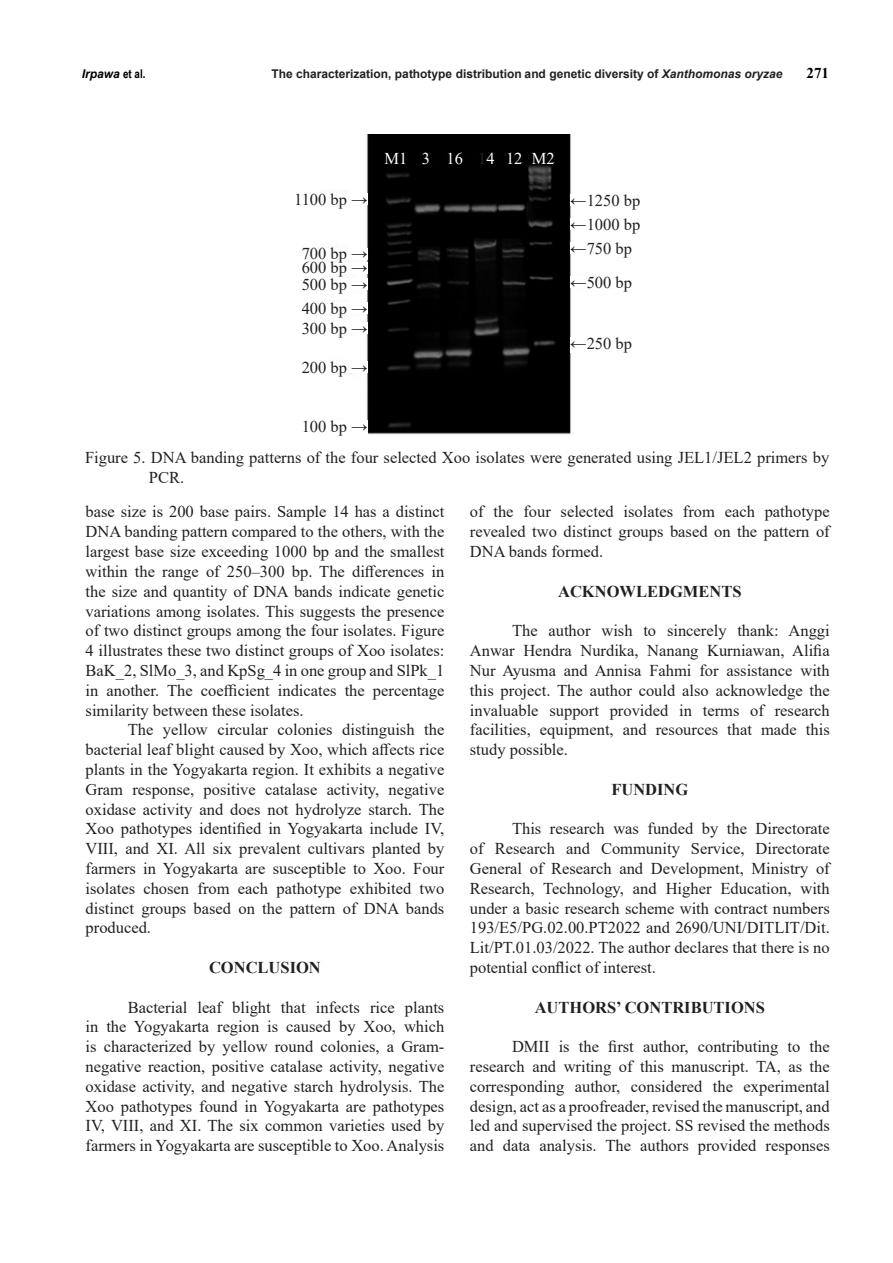
<style>
.page{position:relative;width:893px;height:1263px;background:#fff}
.page>*{position:absolute;margin:0;border:0;box-sizing:border-box;transform-origin:0 0}
.t1{font:16.5px/19.8px "Times New Roman";color:#231f20;text-align:justify}
.t2{font:700 16.5px "Times New Roman";color:#231f20}
.t3{font:16.5px "Times New Roman";color:#fff}
.t4{font:700 15px "Times New Roman";color:#000}
.t5{font:700 12px "Arial";color:#231f20}
.t6{font:italic 700 12px "Arial";color:#000}
.s1{font-family:"Arial Narrow";font-style:normal}
.s2{font-style:italic}
.s3{color:#fff}
</style>
<div class="page">
<img style="left:350px;top:135px;width:221px;height:299px">
<div style="left:302px;top:420px;width:66px;height:18px;background:#fff"></div>
<div style="left:302px;top:361px;width:66px;height:12px;background:#fff"></div>
<div style="left:302px;top:322px;width:66px;height:12px;background:#fff"></div>
<div style="left:302px;top:303px;width:66px;height:11px;background:#fff"></div>
<div style="left:302px;top:278px;width:66px;height:12px;background:#fff"></div>
<div style="left:302px;top:262px;width:66px;height:11px;background:#fff"></div>
<div style="left:294px;top:193px;width:74px;height:12px;background:#fff"></div>
<div style="left:570px;top:194px;width:70px;height:12px;background:#fff"></div>
<div style="left:570px;top:218px;width:70px;height:12px;background:#fff"></div>
<div style="left:570px;top:242px;width:62px;height:12px;background:#fff"></div>
<div style="left:570px;top:276px;width:62px;height:12px;background:#fff"></div>
<div style="left:570px;top:337px;width:62px;height:15px;background:#fff"></div>
<div style="left:302px;top:248px;width:66px;height:11px;background:#fff"></div>
<div style="left:384px;top:152px;width:23px;height:12px;background:#010102"></div>
<div style="left:506px;top:152px;width:16px;height:12px;background:#010102"></div>
<div style="left:478px;top:152px;width:17px;height:12px;background:#010102"></div>
<div style="left:446px;top:152px;width:17px;height:12px;background:#010102"></div>
<div style="left:422px;top:152px;width:8px;height:12px;background:#010102"></div>
<div style="left:532px;top:152px;width:23px;height:12px;background:#010102"></div>
<p class="t6" style="left:82px;top:66px;width:65px">Irpawa <span class="s1">et al.</span></p>
<p class="t5" style="left:272px;top:65px;width:512px">The characterization, pathotype distribution and genetic diversity of <span class="s2">Xanthomonas oryzae</span></p>
<p class="t4" style="left:807px;top:62px;width:24px">271</p>
<p class="t3" style="left:384px;top:147px;width:24px">M1</p>
<p class="t3" style="left:422px;top:147px;width:10px">3</p>
<p class="t3" style="left:446px;top:147px;width:18px">16</p>
<p class="t1" style="left:478px;top:148px;width:18px">1<span class="s3">4</span></p>
<p class="t3" style="left:506px;top:147px;width:18px">12</p>
<p class="t3" style="left:532px;top:147px;width:24px">M2</p>
<p class="t1" style="left:294px;top:189px;width:75px">1100 bp →</p>
<p class="t1" style="left:570px;top:190px;width:72px">←1250 bp</p>
<p class="t1" style="left:570px;top:214px;width:72px">←1000 bp</p>
<p class="t1" style="left:570px;top:238px;width:63px">←750 bp</p>
<p class="t1" style="left:570px;top:272px;width:63px">←500 bp</p>
<p class="t1" style="left:302px;top:243px;width:67px">700 bp →</p>
<p class="t1" style="left:302px;top:257px;width:67px">600 bp →</p>
<p class="t1" style="left:302px;top:274px;width:67px">500 bp →</p>
<p class="t1" style="left:302px;top:298px;width:67px">400 bp →</p>
<p class="t1" style="left:302px;top:318px;width:67px">300 bp →</p>
<p class="t1" style="left:302px;top:357px;width:67px">200 bp →</p>
<p class="t1" style="left:302px;top:416px;width:67px">100 bp →</p>
<p class="t1" style="left:570px;top:333px;width:63px">←250 bp</p>
<p class="t1" style="left:149px;top:447px;width:682px;text-indent:-64px">Figure 5. DNA banding patterns of the four selected Xoo isolates were generated using JEL1/JEL2 primers by<br>PCR.</p>
<p class="t1" style="left:86px;top:501px;width:360px">base size is 200 base pairs. Sample 14 has a distinct DNA banding pattern compared to the others, with the largest base size exceeding 1000 bp and the smallest within the range of 250–300 bp. The differences in the size and quantity of DNA bands indicate genetic variations among isolates. This suggests the presence of two distinct groups among the four isolates. Figure 4 illustrates these two distinct groups of Xoo isolates:<br>BaK_2, SlMo_3, and KpSg_4 in one group and SlPk_1 in another. The coefficient indicates the percentage similarity between these isolates.</p>
<p class="t1" style="left:86px;top:719px;width:360px;text-indent:42px">The yellow circular colonies distinguish the bacterial leaf blight caused by Xoo, which affects rice plants in the Yogyakarta region. It exhibits a negative Gram response, positive catalase activity, negative oxidase activity and does not hydrolyze starch. The Xoo pathotypes identified in Yogyakarta include IV, VIII, and XI. All six prevalent cultivars planted by farmers in Yogyakarta are susceptible to Xoo. Four isolates chosen from each pathotype exhibited two distinct groups based on the pattern of DNA bands produced.</p>
<p class="t2" style="left:209px;top:955px;width:113px">CONCLUSION</p>
<p class="t1" style="left:86px;top:996px;width:360px;text-indent:42px">Bacterial leaf blight that infects rice plants in the Yogyakarta region is caused by Xoo, which is characterized by yellow round colonies, a Gram&shy;negative reaction, positive catalase activity, negative oxidase activity, and negative starch hydrolysis. The Xoo pathotypes found in Yogyakarta are pathotypes IV, VIII, and XI. The six common varieties used by farmers in Yogyakarta are susceptible to Xoo. Analysis</p>
<p class="t1" style="left:470px;top:501px;width:361px">of the four selected isolates from each pathotype revealed two distinct groups based on the pattern of DNA bands formed.</p>
<p class="t2" style="left:558px;top:579px;width:185px">ACKNOWLEDGMENTS</p>
<p class="t1" style="left:470px;top:620px;width:361px;text-indent:42px">The author wish to sincerely thank: Anggi Anwar Hendra Nurdika, Nanang Kurniawan, Alifia Nur Ayusma and Annisa Fahmi for assistance with this project. The author could also acknowledge the invaluable support provided in terms of research facilities, equipment, and resources that made this study possible.</p>
<p class="t2" style="left:611px;top:777px;width:78px">FUNDING</p>
<p class="t1" style="left:470px;top:818px;width:361px;text-indent:42px">This research was funded by the Directorate of Research and Community Service, Directorate General of Research and Development, Ministry of Research, Technology, and Higher Education, with under a basic research scheme with contract numbers 193/E5/PG.02.00.PT2022 and 2690/UNI/DITLIT/Dit.<br>Lit/PT.01.03/2022. The author declares that there is no potential conflict of interest.</p>
<p class="t2" style="left:535px;top:995px;width:232px">AUTHORS’ CONTRIBUTIONS</p>
<p class="t1" style="left:470px;top:1036px;width:361px;text-indent:42px">DMII is the first author, contributing to the research and writing of this manuscript. TA, as the corresponding author, considered the experimental design, act as a proofreader, revised the manuscript, and led and supervised the project. SS revised the methods and data analysis. The authors provided responses</p>
</div>
